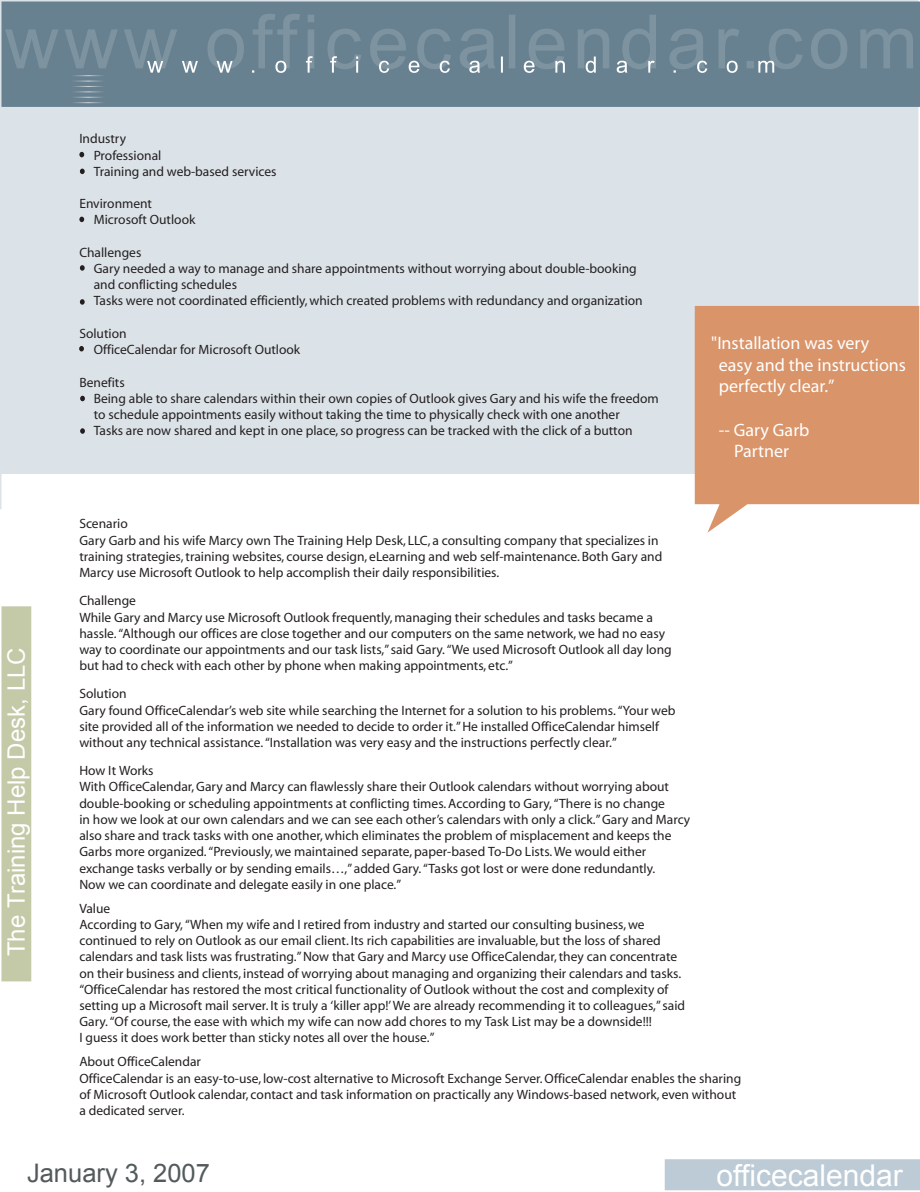
<style>
.page{position:relative;width:920px;height:1192px;background:#fff}
.page>*{position:absolute;margin:0;border:0;box-sizing:border-box;transform-origin:0 0}
.t1{font:30px "Arial";color:#fff}
.t2{font:25.5px "Arial";color:#535a5b}
.t3{font:24px "Arial";color:#fff}
.t4{font:18px/21.6px "Franklin Gothic";color:#fff}
.t5{font:13.5px/16.2px "Franklin Gothic";color:#231f20}
.t6{font:500 13.5px/16.2px "Franklin Gothic";color:#231f20}
</style>
<div class="page">
<div style="left:0;top:0;width:918px;height:509px;background:#dce3e8"></div>
<div style="left:2px;top:474px;width:918px;height:715px;background:#fff"></div>
<div style="left:664px;top:1158px;width:256px;height:31px;background:#bdcbd6"></div>
<div style="left:2px;top:2px;width:918px;height:105px;background:#688190"></div>
<svg style="left:5px;top:14px;width:908px;height:55px"></svg>
<svg style="left:147px;top:56px;width:627px;height:17px"></svg>
<svg style="left:73px;top:75px;width:30px;height:28px"></svg>
<div style="left:2px;top:606px;width:29px;height:375px;background:#c4c9a7"></div>
<svg style="left:694px;top:306px;width:225px;height:226px;background:#dea17b"></svg>
<svg style="left:79px;top:152px;width:5px;height:5px"></svg>
<svg style="left:80px;top:169px;width:5px;height:5px"></svg>
<svg style="left:79px;top:346px;width:5px;height:5px"></svg>
<svg style="left:80px;top:395px;width:5px;height:6px"></svg>
<svg style="left:80px;top:428px;width:5px;height:6px"></svg>
<svg style="left:79px;top:216px;width:5px;height:6px"></svg>
<svg style="left:80px;top:299px;width:5px;height:5px"></svg>
<svg style="left:80px;top:265px;width:5px;height:6px"></svg>
<h3 class="t3" style="left:3px;top:956px;width:310px;rotate:-90deg">The Training Help Desk, LLC</h3>
<p class="t6" style="left:79px;top:131px;width:48px">Industry</p>
<p class="t5" style="left:94px;top:147px;width:184px">Professional<br>Training and web-based services</p>
<p class="t6" style="left:79px;top:196px;width:74px">Environment</p>
<p class="t5" style="left:94px;top:212px;width:103px">Microsoft Outlook</p>
<p class="t6" style="left:94px;top:245px;width:544px;text-indent:-14px">Challenges<br>Gary needed a way to manage and share appointments without worrying about double-booking and conflicting schedules</p>
<p class="t5" style="left:94px;top:293px;width:550px">Tasks were not coordinated efficiently, which created problems with redundancy and organization</p>
<p class="t6" style="left:79px;top:326px;width:49px">Solution</p>
<p class="t5" style="left:94px;top:342px;width:208px">OfficeCalendar for Microsoft Outlook</p>
<p class="t6" style="left:79px;top:374px;width:47px">Benefits</p>
<p class="t5" style="left:94px;top:390px;width:566px">Being able to share calendars within their own copies of Outlook gives Gary and his wife the freedom to schedule appointments easily without taking the time to physically check with one another<br>Tasks are now shared and kept in one place, so progress can be tracked with the click of a button</p>
<h3 class="t4" style="left:719px;top:333px;width:189px;text-indent:-8px">"Installation was very easy and the instructions perfectly clear.”</h3>
<h3 class="t4" style="left:719px;top:419px;width:92px;text-align:center">-- Gary Garb<br>Partner</h3>
<p class="t6" style="left:79px;top:516px;width:50px">Scenario</p>
<p class="t5" style="left:79px;top:532px;width:584px">Gary Garb and his wife Marcy own The Training Help Desk, LLC, a consulting company that specializes in training strategies, training websites, course design, eLearning and web self-maintenance. Both Gary and<br>Marcy use Microsoft Outlook to help accomplish their daily responsibilities.</p>
<p class="t5" style="left:79px;top:593px;width:594px">Challenge<br>While Gary and Marcy use Microsoft Outlook frequently, managing their schedules and tasks became a hassle. “Although our offices are close together and our computers on the same network, we had no easy way to coordinate our appointments and our task lists,” said Gary. “We used Microsoft Outlook all day long but had to check with each other by phone when making appointments, etc.”</p>
<p class="t5" style="left:79px;top:686px;width:597px">Solution<br>Gary found OfficeCalendar’s web site while searching the Internet for a solution to his problems. “Your web site provided all of the information we needed to decide to order it.” He installed OfficeCalendar himself without any technical assistance. “Installation was very easy and the instructions perfectly clear.”</p>
<p class="t5" style="left:79px;top:763px;width:612px">How It Works<br>With OfficeCalendar, Gary and Marcy can flawlessly share their Outlook calendars without worrying about double-booking or scheduling appointments at conflicting times. According to Gary, “There is no change<br>in how we look at our own calendars and we can see each other’s calendars with only a click.” Gary and Marcy also share and track tasks with one another, which eliminates the problem of misplacement and keeps the Garbs more organized. “Previously, we maintained separate, paper-based To-Do Lists. We would either exchange tasks verbally or by sending emails…,” added Gary. “Tasks got lost or were done redundantly.<br>Now we can coordinate and delegate easily in one place.”</p>
<p class="t5" style="left:79px;top:900px;width:607px">Value<br>According to Gary, “When my wife and I retired from industry and started our consulting business, we continued to rely on Outlook as our email client. Its rich capabilities are invaluable, but the loss of shared calendars and task lists was frustrating.” Now that Gary and Marcy use OfficeCalendar, they can concentrate on their business and clients, instead of worrying about managing and organizing their calendars and tasks. “OfficeCalendar has restored the most critical functionality of Outlook without the cost and complexity of setting up a Microsoft mail server. It is truly a ‘killer app!’ We are already recommending it to colleagues,” said Gary. “Of course, the ease with which my wife can now add chores to my Task List may be a downside!!!<br>I guess it does work better than sticky notes all over the house.”</p>
<p class="t5" style="left:79px;top:1054px;width:663px">About OfficeCalendar<br>OfficeCalendar is an easy-to-use, low-cost alternative to Microsoft Exchange Server. OfficeCalendar enables the sharing of Microsoft Outlook calendar, contact and task information on practically any Windows-based network, even without a dedicated server.</p>
<h2 class="t2" style="left:27px;top:1158px;width:184px">January 3, 2007</h2>
<h1 class="t1" style="left:716px;top:1158px;width:188px">officecalendar</h1>
</div>
